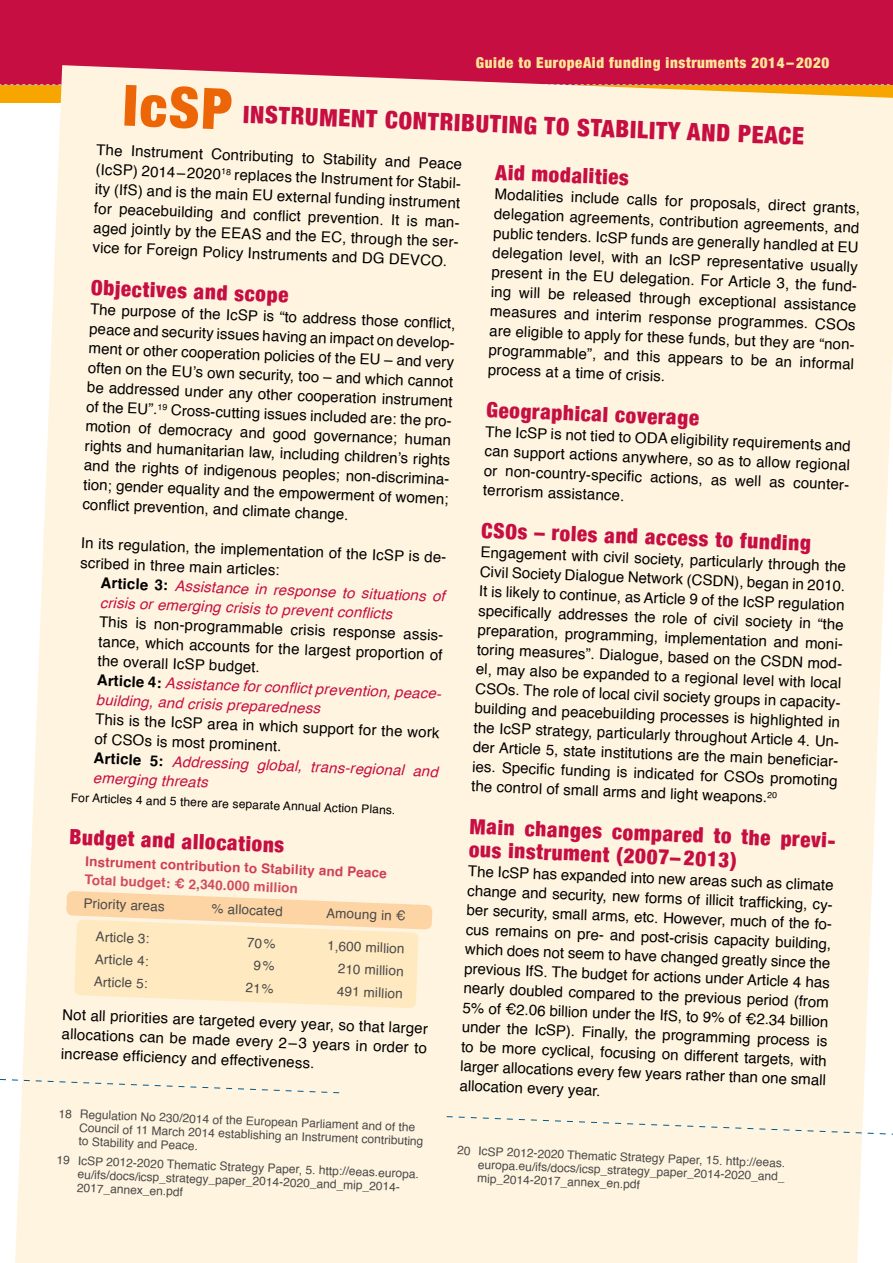
<style>
.page{position:relative;width:893px;height:1263px;background:#fff}
.page>*{position:absolute;margin:0;border:0;box-sizing:border-box;transform-origin:0 0}
.t1{font:900 condensed 57px "Helvetica Neue";color:#ec6608}
.t2{font:900 condensed 24px "Helvetica Neue";color:#c60e42}
.t3{font:900 condensed 21px/22.8px "Helvetica Neue";color:#c60e42}
.t4{font:15px/19.5px "Helvetica";color:#000}
.t5{font:italic 15px/19.2px "Helvetica";color:#c60e42}
.t6{font:900 condensed 15px "Helvetica Neue";letter-spacing:.04em;color:#ffe596}
.t7{font:13.5px "Helvetica";color:#4a4a49}
.t8{font:700 13.5px "Helvetica";color:#ce3f56}
.t9{font:700 13.5px "Helvetica";color:#d14d5e}
.t10{font:12px/13.2px "Helvetica";color:#4a4a49}
.t11{font:12px "Helvetica";color:#000}
.s1{font-weight:700;font-style:normal;color:#000}
.s2{font-weight:700}
.s3{font-style:italic;color:#c60e42}
</style>
<div class="page">
<div style="left:0;top:0;width:893px;height:102px;background:#c60e42"></div>
<div style="left:15px;top:65px;width:878px;height:1198px;background:#fff4e0"></div>
<svg style="left:446px;top:1116px;width:447px;height:20px;background:#f8f0df"></svg>
<svg style="left:0;top:1079px;width:340px;height:14px;background:#f5efde"></svg>
<svg style="left:66px;top:891px;width:366px;height:117px;background:#fee6c0"></svg>
<p class="t6" style="left:476px;top:50px;width:355px">Guide to EuropeAid funding instruments 2014–2020</p>
<h1 class="t1" style="left:125px;top:58px;width:78px;rotate:2deg">IcSP</h1>
<h2 class="t2" style="left:244px;top:94px;width:109px;rotate:2deg">In str ument</h2>
<h2 class="t2" style="left:386px;top:100px;width:14px;rotate:2deg">contr</h2>
<h2 class="t2" style="left:455px;top:103px;width:247px;rotate:2deg">ibuting to Sta bility and</h2>
<h2 class="t2" style="left:739px;top:114px;width:14px;rotate:2deg">Peace</h2>
<p class="t4" style="left:96px;top:141px;width:370px;rotate:2deg">The Instrument Contributing to Stability and Peace (IcSP) 2014–2020<sup>18</sup> replaces the Instrument for Stabil&shy;ity (IfS) and is the main EU external funding instrument for peacebuilding and confl ict prevention. It is man&shy;aged jointly by the EEAS and the EC, through the ser&shy;vice for Foreign Policy Instruments and DG DEVCO.</p>
<h3 class="t3" style="left:91px;top:275px;width:199px;rotate:2deg">Objectives and scope</h3>
<p class="t4" style="left:90px;top:301px;width:370px;rotate:2deg">The purpose of the IcSP is “to address those confl ict, peace and security issues having an impact on develop&shy;ment or other cooperation policies of the EU – and very often on the EU’s own security, too – and which cannot be addressed under any other cooperation instrument of the EU”.<sup>19</sup> Cross-cutting issues included are: the pro&shy;motion of democracy and good governance; human rights and humanitarian law, including children’s rights and the rights of indigenous peoples; non-discrimina&shy;tion; gender equality and the empowerment of women; confl ict prevention, and climate change.</p>
<p class="t4" style="left:81px;top:534px;width:370px;rotate:2deg">In its regulation, the implementation of the IcSP is de&shy;scribed in three main articles:</p>
<p class="t5" style="left:101px;top:574px;width:346px;rotate:2deg"><span class="s1">Article 3:</span> Assistance in response to situations of crisis or emerging crisis to prevent confl icts</p>
<p class="t4" style="left:99px;top:613px;width:349px;rotate:2deg">This is non-programmable crisis response assis&shy;tance, which accounts for the largest proportion of the overall IcSP budget.<br><span class="s2">Article 4:</span> <span class="s3">Assistance for confl ict prevention, peace&shy;building, and crisis preparedness</span></p>
<p class="t4" style="left:95px;top:711px;width:346px;rotate:2deg">This is the IcSP area in which support for the work of CSOs is most prominent.<br><span class="s2">Article 5:</span> <span class="s3">Addressing global, trans-regional and emerging threats</span></p>
<p class="t11" style="left:71px;top:789px;width:326px;rotate:2deg">For Articles 4 and 5 there are separate Annual Action Plans.</p>
<h3 class="t3" style="left:70px;top:825px;width:218px;rotate:2deg">Budget and allocations</h3>
<h3 class="t3" style="left:496px;top:160px;width:136px;rotate:2deg">Aid modalities</h3>
<p class="t4" style="left:494px;top:185px;width:370px;rotate:2deg">Modalities include calls for proposals, direct grants, delegation agreements, contribution agreements, and public tenders. IcSP funds are generally handled at EU delegation level, with an IcSP representative usually present in the EU delegation. For Article 3, the fund&shy;ing will be released through exceptional assistance measures and interim response programmes. CSOs are eligible to apply for these funds, but they are “non&shy;programmable”, and this appears to be an informal process at a time of crisis.</p>
<h3 class="t3" style="left:487px;top:398px;width:215px;rotate:2deg">Geographical coverage</h3>
<p class="t4" style="left:485px;top:423px;width:377px;rotate:2deg">The IcSP is not tied to ODA eligibility requirements and can support actions anywhere, so as to allow regional or non-country-specifi c actions, as well as counter&shy;terrorism assistance.</p>
<h3 class="t3" style="left:482px;top:518px;width:331px;rotate:2deg">CSOs – roles and access to funding</h3>
<p class="t4" style="left:480px;top:543px;width:370px;rotate:2deg">Engagement with civil society, particularly through the Civil Society Dialogue Network (CSDN), began in 2010.<br>It is likely to continue, as Article 9 of the IcSP regulation specifi cally addresses the role of civil society in “the preparation, programming, implementation and moni&shy;toring measures”. Dialogue, based on the CSDN mod&shy;el, may also be expanded to a regional level with local CSOs. The role of local civil society groups in capacity&shy;building and peacebuilding processes is highlighted in the IcSP strategy, particularly throughout Article 4. Un&shy;der Article 5, state institutions are the main benefi ciar&shy;ies. Specifi c funding is indicated for CSOs promoting the control of small arms and light weapons.<sup>20</sup></p>
<h3 class="t3" style="left:470px;top:814px;width:370px;rotate:2deg">Main changes compared to the previ&shy;ous instrument (2007–2013)</h3>
<p class="t8" style="left:86px;top:851px;width:303px;rotate:2deg">Instrument contribution to Stability and Peace</p>
<p class="t4" style="left:467px;top:862px;width:371px;rotate:2deg">The IcSP has expanded into new areas such as climate change and security, new forms of illicit traffi cking, cy&shy;ber security, small arms, etc. However, much of the fo&shy;cus remains on pre- and post-crisis capacity building, which does not seem to have changed greatly since the previous IfS. The budget for actions under Article 4 has nearly doubled compared to the previous period (from 5% of €2.06 billion under the IfS, to 9% of €2.34 billion under the IcSP). Finally, the programming process is to be more cyclical, focusing on different targets, with larger allocations every few years rather than one small allocation every year.</p>
<p class="t9" style="left:85px;top:869px;width:215px;rotate:2deg">Total budget: € 2,340.000 million</p>
<p class="t7" style="left:84px;top:893px;width:83px;rotate:2deg">Priority areas</p>
<p class="t7" style="left:212px;top:898px;width:73px;rotate:2deg">% allocated</p>
<p class="t7" style="left:327px;top:902px;width:81px;rotate:2deg">Amoung in €</p>
<p class="t7" style="left:96px;top:926px;width:55px;rotate:2deg">Article 3:</p>
<p class="t7" style="left:328px;top:935px;width:79px;rotate:2deg">1,600 million</p>
<p class="t7" style="left:95px;top:949px;width:55px;rotate:2deg">Article 4:</p>
<p class="t7" style="left:338px;top:958px;width:67px;rotate:2deg">210 million</p>
<p class="t7" style="left:94px;top:971px;width:55px;rotate:2deg">Article 5:</p>
<p class="t7" style="left:337px;top:981px;width:67px;rotate:2deg">491 million</p>
<p class="t4" style="left:63px;top:1006px;width:367px;text-align:justify;rotate:2deg">Not all priorities are targeted every year, so that larger allocations can be made every 2–3 years in order to increase effi ciency and effectiveness.</p>
<p class="t10" style="left:80px;top:1108px;width:346px;text-indent:-21px;rotate:2deg">18 Regulation No 230/2014 of the European Parliament and of the<br>Council of 11 March 2014 establishing an Instrument contributing to Stability and Peace.</p>
<p class="t10" style="left:78px;top:1155px;width:343px;text-indent:-21px;rotate:2deg">19 IcSP 2012-2020 Thematic Strategy Paper, 5. http://eeas.europa. eu/ifs/docs/icsp_strategy_paper_2014-2020_and_mip_2014-<br>2017_annex_en.pdf</p>
<p class="t10" style="left:478px;top:1145px;width:309px;text-align:justify;text-indent:-21px;rotate:2deg">20 IcSP 2012-2020 Thematic Strategy Paper, 15. http://eeas. europa.eu/ifs/docs/icsp_strategy_paper_2014-2020_and_ mip_2014-2017_annex_en.pdf</p>
</div>
